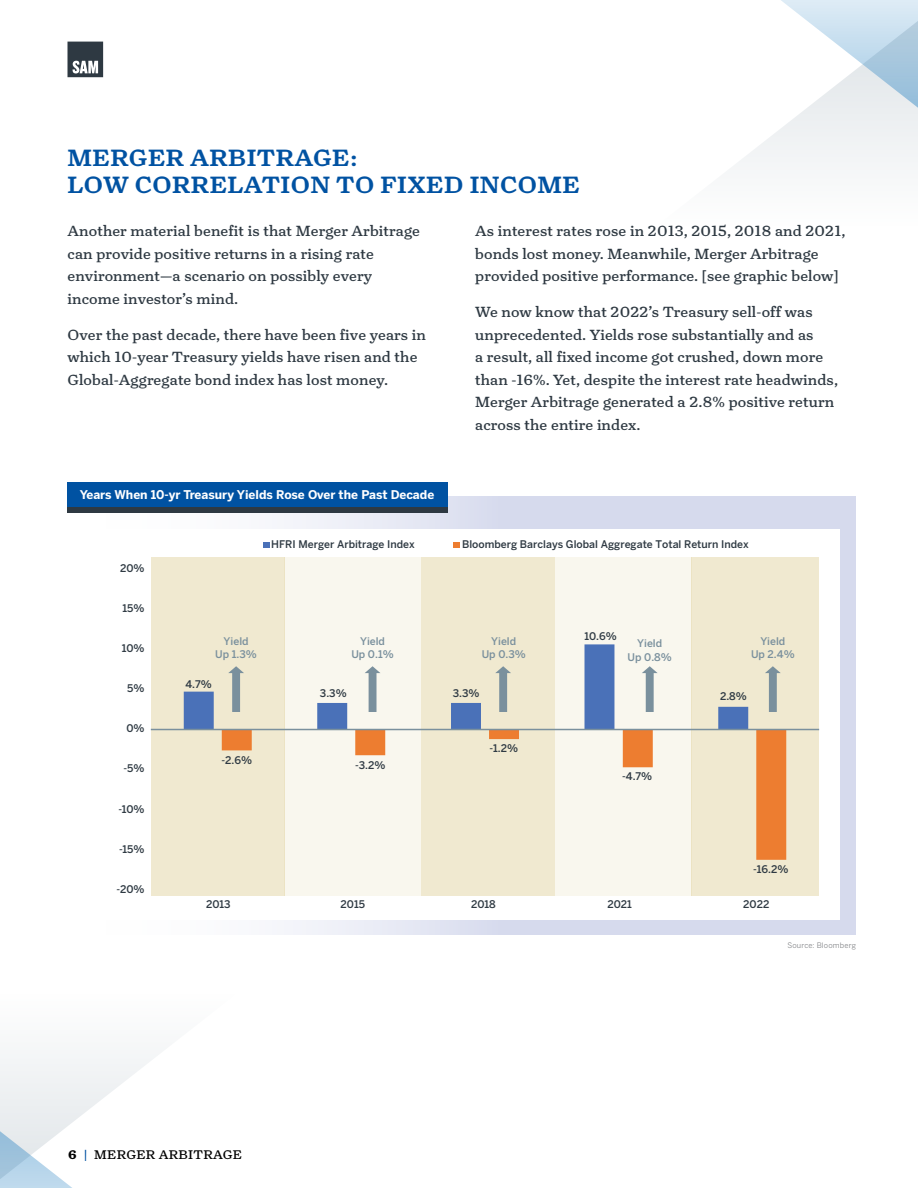
<style>
.page{position:relative;width:918px;height:1188px;background:#fff}
.page>*{position:absolute;margin:0;border:0;box-sizing:border-box;transform-origin:0 0}
.t1{font:500 24px/27px "Turnip";letter-spacing:.02em;color:#0052a2}
.t2{font:15px/22.5px "Turnip";letter-spacing:.01em;color:#2e3942}
.t3{font:12.75px "Turnip";letter-spacing:.02em;color:#000}
.t4{font:700 12px "Benton Sans";color:#fff}
.t5{font:500 10.5px "Benton Sans";color:#2f3a43}
.t6{font:500 10.5px/13.5px "Benton Sans";color:#7a909d;text-align:center}
.t7{font:7.5px "Benton Sans";letter-spacing:.02em;color:#808285}
.s1{font-weight:700}
.s2{color:#0052a2}
</style>
<div class="page">
<svg style="left:0;top:1054px;width:158px;height:134px"></svg>
<svg style="left:68px;top:42px;width:35px;height:35px"></svg>
<svg style="left:733px;top:0;width:185px;height:167px"></svg>
<svg style="left:68px;top:496px;width:788px;height:439px;fill:#dde0f0"></svg>
<div style="left:101px;top:529px;width:739px;height:391px;background:#fff"></div>
<div style="left:151px;top:558px;width:134px;height:338px;background:#f0e9d0"></div>
<div style="left:285px;top:558px;width:136px;height:338px;background:#f9f7ee"></div>
<div style="left:421px;top:558px;width:134px;height:338px;background:#f0e9d0"></div>
<div style="left:692px;top:558px;width:127px;height:338px;background:#f0e9d0"></div>
<div style="left:555px;top:558px;width:137px;height:338px;background:#f9f7ee"></div>
<svg style="left:184px;top:644px;width:564px;height:85px"></svg>
<svg style="left:222px;top:730px;width:564px;height:130px"></svg>
<svg style="left:228px;top:666px;width:16px;height:46px"></svg>
<svg style="left:365px;top:666px;width:15px;height:46px"></svg>
<svg style="left:495px;top:666px;width:16px;height:46px"></svg>
<svg style="left:642px;top:666px;width:16px;height:46px"></svg>
<svg style="left:765px;top:666px;width:16px;height:46px"></svg>
<hr style="left:151px;top:729px;width:668px;height:1px;background:#7a909d">
<svg style="left:263px;top:542px;width:6px;height:6px"></svg>
<div style="left:453px;top:542px;width:7px;height:6px;background:#ed7d30"></div>
<div style="left:68px;top:482px;width:380px;height:25px;background:#0052a2"></div>
<div style="left:68px;top:507px;width:380px;height:5px;background:#2e3942"></div>
<h1 class="t1" style="left:68px;top:145px;width:514px">MERGER ARBITRAGE:<br>LOW CORRELATION TO FIXED INCOME</h1>
<p class="t2" style="left:68px;top:220px;width:354px">Another material benefit is that Merger Arbitrage can provide positive returns in a rising rate environment—a scenario on possibly every income investor’s mind.</p>
<p class="t2" style="left:68px;top:323px;width:360px">Over the past decade, there have been five years in which 10-year Treasury yields have risen and the<br>Global-Aggregate bond index has lost money.</p>
<p class="t2" style="left:475px;top:220px;width:372px">As interest rates rose in 2013, 2015, 2018 and 2021, bonds lost money. Meanwhile, Merger Arbitrage provided positive performance. [see graphic below]</p>
<p class="t2" style="left:475px;top:301px;width:364px">We now know that 2022’s Treasury sell-off was unprecedented. Yields rose substantially and as<br>a result, all fixed income got crushed, down more than -16%. Yet, despite the interest rate headwinds, Merger Arbitrage generated a 2.8% positive return across the entire index.</p>
<p class="t4" style="left:80px;top:487px;width:356px">Years When 10-yr Treasury Yields Rose Over the Past Decade</p>
<p class="t5" style="left:120px;top:562px;width:26px">20%</p>
<p class="t5" style="left:123px;top:602px;width:24px">15%</p>
<p class="t5" style="left:122px;top:642px;width:24px">10%</p>
<p class="t5" style="left:127px;top:682px;width:19px">5%</p>
<p class="t5" style="left:126px;top:722px;width:20px">0%</p>
<p class="t5" style="left:124px;top:762px;width:23px">-5%</p>
<p class="t5" style="left:119px;top:803px;width:27px">-10%</p>
<p class="t5" style="left:119px;top:843px;width:27px">-15%</p>
<p class="t5" style="left:116px;top:883px;width:30px">-20%</p>
<p class="t5" style="left:271px;top:537px;width:145px">HFRI Merger Arbitrage Index</p>
<p class="t5" style="left:462px;top:537px;width:288px">Bloomberg Barclays Global Aggregate Total Return Index</p>
<p class="t5" style="left:584px;top:630px;width:34px">10.6%</p>
<p class="t6" style="left:215px;top:634px;width:43px">Yield<br>Up 1.3%</p>
<p class="t6" style="left:351px;top:634px;width:44px">Yield<br>Up 0.1%</p>
<p class="t6" style="left:482px;top:634px;width:46px">Yield<br>Up 0.3%</p>
<p class="t6" style="left:628px;top:637px;width:46px">Yield<br>Up 0.8%</p>
<p class="t6" style="left:751px;top:634px;width:45px">Yield<br>Up 2.4%</p>
<p class="t5" style="left:186px;top:678px;width:28px">4.7%</p>
<p class="t5" style="left:221px;top:754px;width:32px">-2.6%</p>
<p class="t5" style="left:320px;top:687px;width:28px">3.3%</p>
<p class="t5" style="left:453px;top:687px;width:28px">3.3%</p>
<p class="t5" style="left:720px;top:690px;width:28px">2.8%</p>
<p class="t5" style="left:355px;top:759px;width:32px">-3.2%</p>
<p class="t5" style="left:489px;top:742px;width:30px">-1.2%</p>
<p class="t5" style="left:622px;top:770px;width:32px">-4.7%</p>
<p class="t5" style="left:753px;top:863px;width:37px">-16.2%</p>
<p class="t5" style="left:206px;top:898px;width:26px">2013</p>
<p class="t5" style="left:341px;top:898px;width:26px">2015</p>
<p class="t5" style="left:471px;top:898px;width:26px">2018</p>
<p class="t5" style="left:608px;top:898px;width:26px">2021</p>
<p class="t5" style="left:743px;top:898px;width:28px">2022</p>
<p class="t7" style="left:788px;top:940px;width:70px">Source: Bloomberg</p>
<p class="t3" style="left:68px;top:1146px;width:175px"><span class="s1">6</span> <span class="s2">|</span> MERGER ARBITRAGE</p>
</div>
